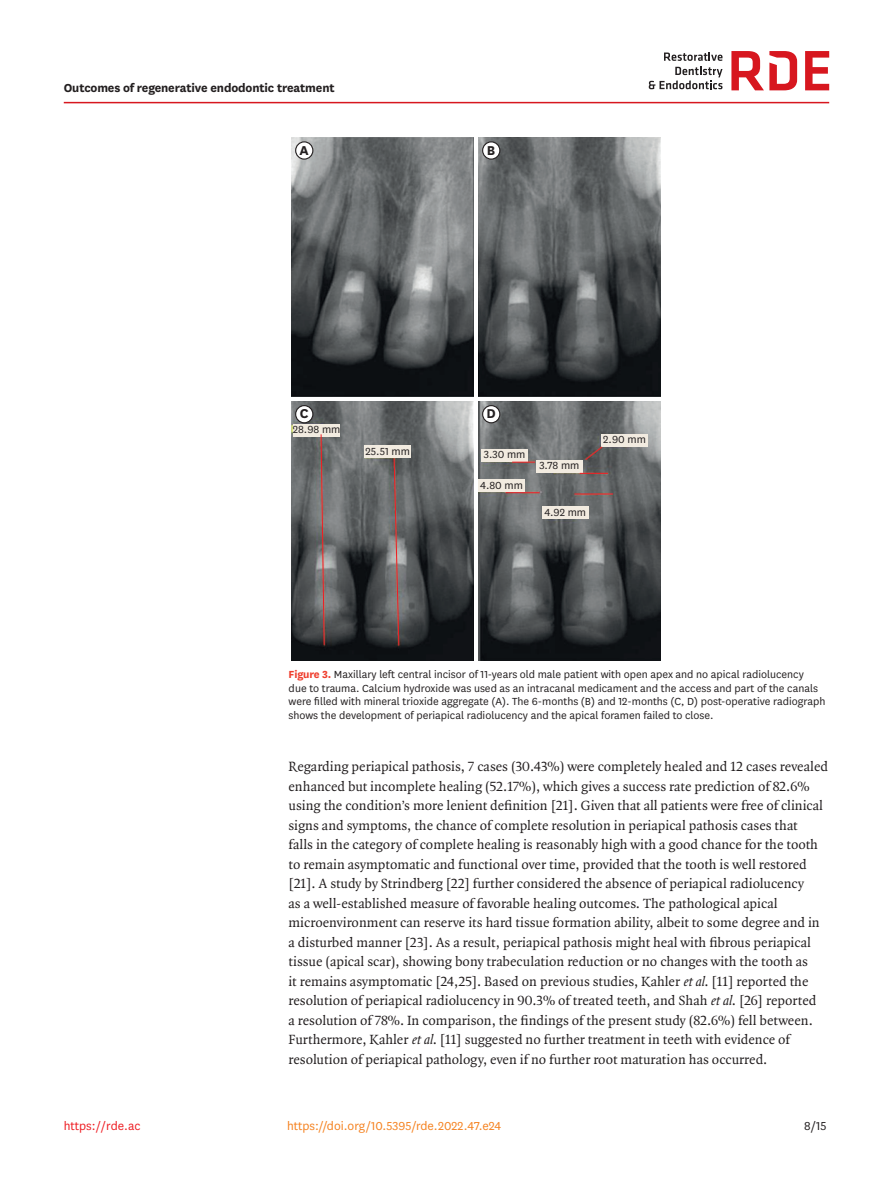
<style>
.page{position:relative;width:893px;height:1191px;background:#fff}
.page>*{position:absolute;margin:0;border:0;box-sizing:border-box;transform-origin:0 0}
.t1{font:700 15px "National";color:#231f20}
.body_p{font:14.25px/19.5px "Quadraat OT";color:#231f20}
.alt-title-type{font:700 13.5px "National";letter-spacing:-.01em;color:#231f20}
.doi_running_footer{font:13.5px "National";color:#f58220}
.t2{font:13.5px "National";color:#ee1d23}
.t3{font:13.5px "National";color:#231f20}
.fig_caption{font:12px/13.5px "National";color:#231f20}
.s1{font-weight:700;color:#ef3e2e}
.s2{font-style:italic}
</style>
<div class="page">
<hr style="left:64px;top:102px;width:765px;height:1px;background:#d7171f">
<svg style="left:649px;top:52px;width:73px;height:37px"></svg>
<svg style="left:805px;top:51px;width:24px;height:39px"></svg>
<svg style="left:731px;top:51px;width:66px;height:39px"></svg>
<img style="left:291px;top:137px;width:183px;height:260px">
<img style="left:478px;top:137px;width:183px;height:260px">
<img style="left:291px;top:401px;width:183px;height:259px">
<img style="left:478px;top:401px;width:183px;height:259px">
<div style="left:296px;top:142px;width:17px;height:17px;background:#fff;border-radius:50%"></div>
<div style="left:295px;top:141px;width:18px;height:19px;border:1px solid #231f20;border-radius:50%"></div>
<div style="left:483px;top:142px;width:17px;height:17px;background:#fff;border-radius:50%"></div>
<div style="left:482px;top:141px;width:18px;height:19px;border:1px solid #231f20;border-radius:50%"></div>
<div style="left:296px;top:405px;width:17px;height:18px;background:#fff;border-radius:50%"></div>
<div style="left:295px;top:405px;width:18px;height:18px;border:1px solid #231f20;border-radius:50%"></div>
<div style="left:483px;top:405px;width:17px;height:18px;background:#fff;border-radius:50%"></div>
<div style="left:482px;top:405px;width:18px;height:18px;border:1px solid #231f20;border-radius:50%"></div>
<div style="left:293px;top:424px;width:47px;height:13px;background:#f2ebe0"></div>
<div style="left:364px;top:445px;width:47px;height:13px;background:#f2ebe0"></div>
<div style="left:601px;top:434px;width:47px;height:12px;background:#f2ebe0"></div>
<div style="left:536px;top:460px;width:47px;height:13px;background:#f2ebe0"></div>
<div style="left:542px;top:506px;width:47px;height:13px;background:#f2ebe0"></div>
<div style="left:478px;top:479px;width:47px;height:13px;background:#f2ebe0"></div>
<div style="left:481px;top:449px;width:47px;height:12px;background:#f2ebe0"></div>
<svg style="left:320px;top:434px;width:5px;height:211px"></svg>
<svg style="left:393px;top:458px;width:7px;height:188px"></svg>
<hr style="left:506px;top:492px;width:34px;height:1px;background:#ee1d23">
<svg style="left:512px;top:462px;width:23px;height:1px"></svg>
<svg style="left:584px;top:446px;width:19px;height:15px"></svg>
<svg style="left:580px;top:473px;width:28px;height:1px"></svg>
<hr style="left:574px;top:493px;width:39px;height:1px;background:#ee1d23">
<p class="alt-title-type" style="left:64px;top:78px;width:272px">Outcomes of regenerative endodontic treatment</p>
<p class="t1" style="left:300px;top:139px;width:11px">A</p>
<p class="t1" style="left:487px;top:139px;width:10px">B</p>
<p class="t1" style="left:300px;top:403px;width:10px">C</p>
<p class="t1" style="left:487px;top:403px;width:11px">D</p>
<p class="fig_caption" style="left:293px;top:422px;width:49px">28.98 mm</p>
<p class="fig_caption" style="left:366px;top:444px;width:46px">25.51 mm</p>
<p class="fig_caption" style="left:484px;top:447px;width:43px">3.30 mm</p>
<p class="fig_caption" style="left:480px;top:478px;width:44px">4.80 mm</p>
<p class="fig_caption" style="left:539px;top:458px;width:42px">3.78 mm</p>
<p class="fig_caption" style="left:544px;top:505px;width:43px">4.92 mm</p>
<p class="fig_caption" style="left:603px;top:432px;width:44px">2.90 mm</p>
<p class="fig_caption" style="left:289px;top:667px;width:538px"><span class="s1">Figure 3.</span> Maxillary left central incisor of 11-years old male patient with open apex and no apical radiolucency<br>due to trauma. Calcium hydroxide was used as an intracanal medicament and the access and part of the canals were filled with mineral trioxide aggregate (A). The 6-months (B) and 12-months (C, D) post-operative radiograph shows the development of periapical radiolucency and the apical foramen failed to close.</p>
<p class="body_p" style="left:289px;top:757px;width:541px">Regarding periapical pathosis, 7 cases (30.43%) were completely healed and 12 cases revealed enhanced but incomplete healing (52.17%), which gives a success rate prediction of 82.6% using the condition’s more lenient definition [21]. Given that all patients were free of clinical signs and symptoms, the chance of complete resolution in periapical pathosis cases that<br>falls in the category of complete healing is reasonably high with a good chance for the tooth to remain asymptomatic and functional over time, provided that the tooth is well restored [21]. A study by Strindberg [22] further considered the absence of periapical radiolucency<br>as a well-established measure of favorable healing outcomes. The pathological apical microenvironment can reserve its hard tissue formation ability, albeit to some degree and in a disturbed manner [23]. As a result, periapical pathosis might heal with fibrous periapical tissue (apical scar), showing bony trabeculation reduction or no changes with the tooth as<br>it remains asymptomatic [24,25]. Based on previous studies, Kahler <span class="s2">etal</span>. [11] reported the resolution of periapical radiolucency in 90.3% of treated teeth, and Shah <span class="s2">etal</span>. [26] reported<br>a resolution of 78%. In comparison, the findings of the present study (82.6%) fell between.<br>Furthermore, Kahler <span class="s2">etal</span>. [11] suggested no further treatment in teeth with evidence of resolution of periapical pathology, even if no further root maturation has occurred.</p>
<p class="t2" style="left:64px;top:1116px;width:78px">https://rde.ac</p>
<p class="doi_running_footer" style="left:287px;top:1116px;width:216px">https://doi.org/10.5395/rde.2022.47.e24</p>
<p class="t3" style="left:804px;top:1116px;width:24px">8/15</p>
</div>
